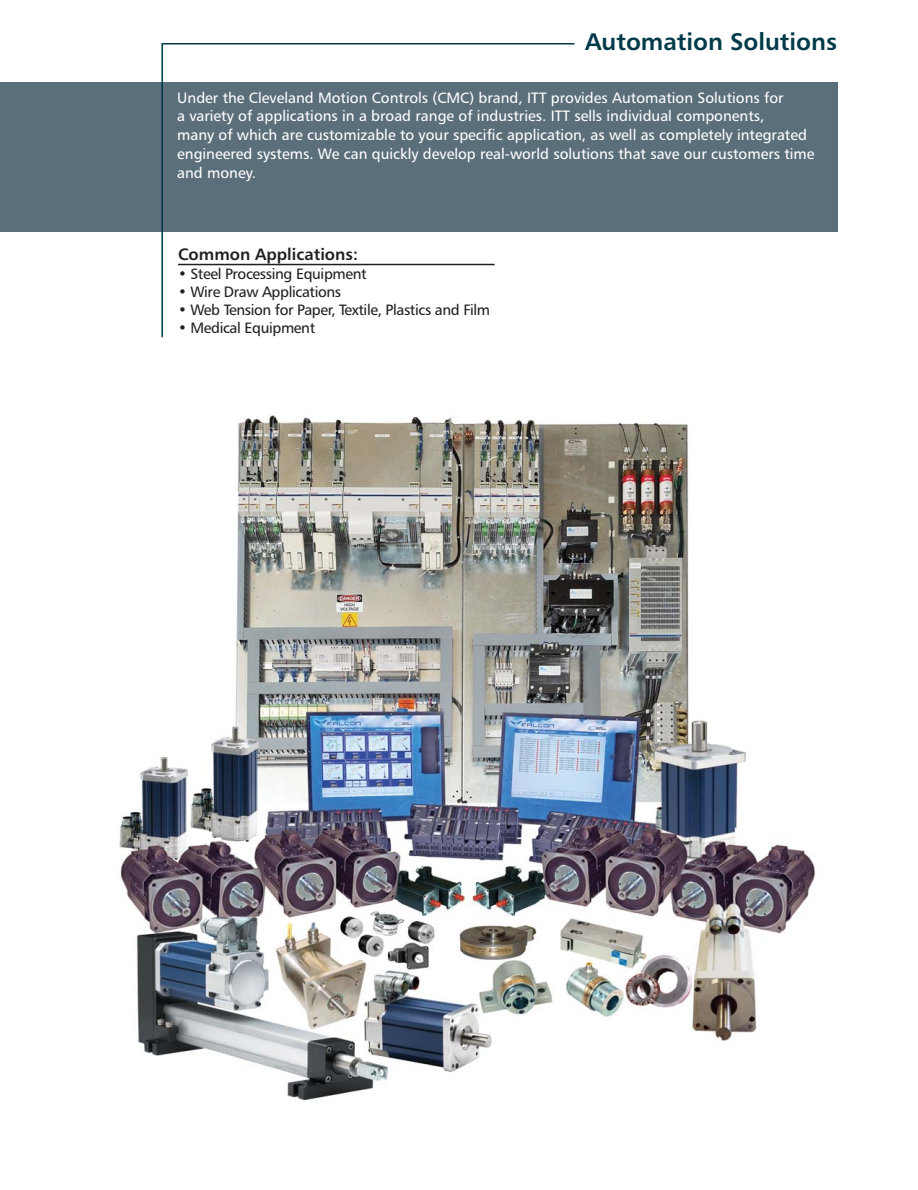
<style>
.page{position:relative;width:918px;height:1190px;background:#fff}
.page>*{position:absolute;margin:0;border:0;box-sizing:border-box;transform-origin:0 0}
.t1{font:24px "Humanist 777 BT Bold B";color:#003a49}
.t2{font:16.5px "Humanist 777 BT Bold B";color:#231f20}
.t3{font:15px/18.8px "Humanist 777 BT Roman B";color:#fff}
.t4{font:15px "Humanist 777 BT Roman B";letter-spacing:-.025em;color:#231f20}
</style>
<div class="page">
<img style="left:119px;top:415px;width:697px;height:686px">
<div style="left:0;top:82px;width:837px;height:150px;background:#5b6f7b"></div>
<svg style="left:161px;top:43px;width:414px;height:295px"></svg>
<hr style="left:178px;top:264px;width:317px;height:1px;background:#231f20">
<h1 class="t1" style="left:585px;top:31px;width:253px">Automation Solutions</h1>
<p class="t3" style="left:177px;top:89px;width:639px">Under the Cleveland Motion Controls (CMC) brand, ITT provides Automation Solutions for<br>a variety of applications in a broad range of industries. ITT sells individual components,<br>many of which are customizable to your specific application, as well as completely integrated engineered systems. We can quickly develop real-world solutions that save our customers time and money.</p>
<p class="t2" style="left:178px;top:248px;width:181px">Common Applications:</p>
<p class="t4" style="left:178px;top:268px;width:190px">• Steel Processing Equipment</p>
<p class="t4" style="left:178px;top:286px;width:165px">• Wire Draw Applications</p>
<p class="t4" style="left:178px;top:304px;width:314px">• Web Tension for Paper, Textile, Plastics and Film</p>
<p class="t4" style="left:178px;top:322px;width:139px">• Medical Equipment</p>
</div>
